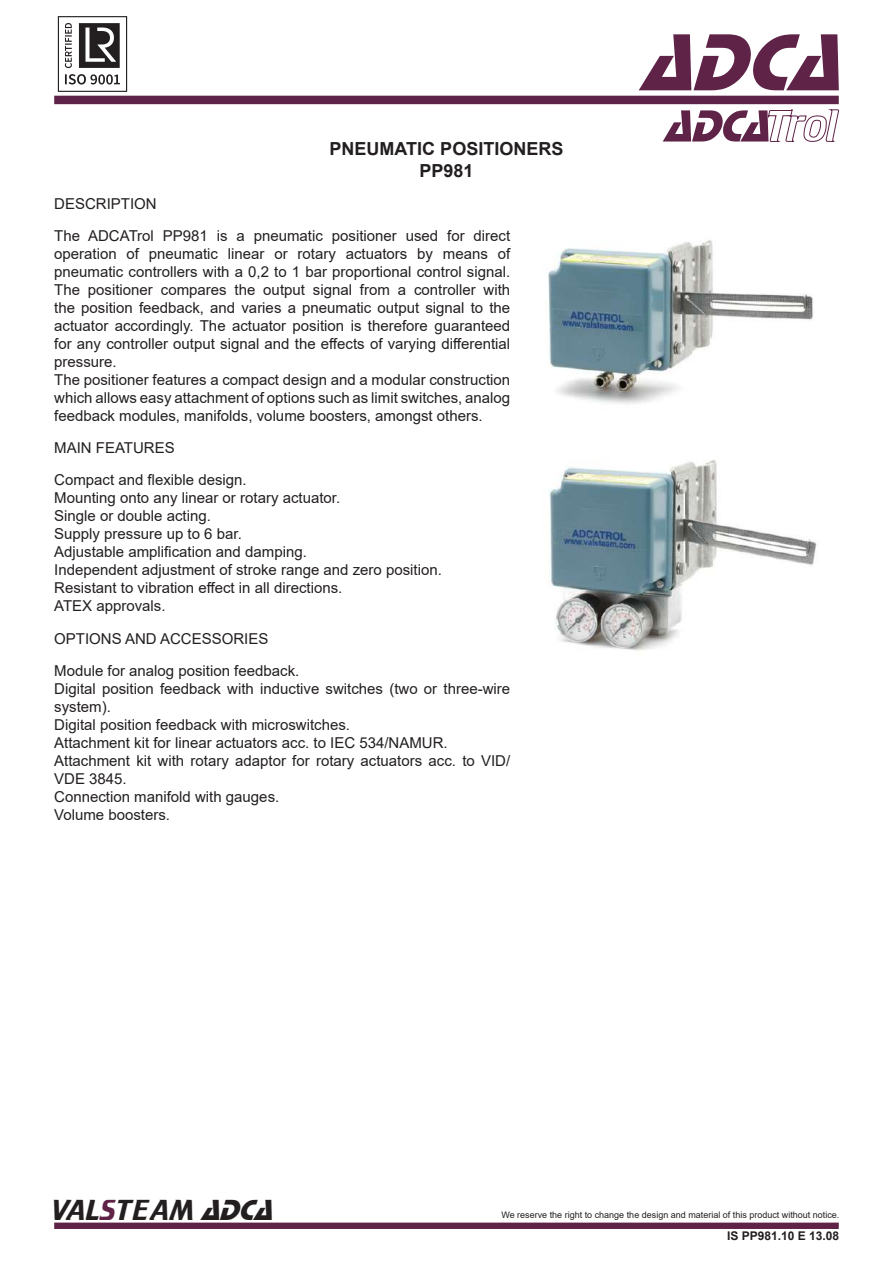
<style>
.page{position:relative;width:893px;height:1263px;background:#fff}
.page>*{position:absolute;margin:0;border:0;box-sizing:border-box;transform-origin:0 0}
.t1{font:italic 84px "Stop D";color:#5f2348}
.t2{font:30px "Trekker";color:#231f20}
.t3{font:700 18px/21.6px "Arial";color:#231f20;text-align:center}
.t4{font:15px/18px "Arial";color:#231f20}
.t5{font:700 12px "Arial";color:#231f20}
.t6{font:9px "Arial";color:#231f20}
.s1{color:#5f2348}
.s2{font-family:"Stop D";font-style:italic}
</style>
<div class="page">
<div style="left:54px;top:96px;width:785px;height:8px;background:#5e2348"></div>
<div style="left:54px;top:1222px;width:785px;height:7px;background:#5f2348;border:2px solid #5f2348"></div>
<img style="left:57px;top:16px;width:71px;height:76px">
<svg style="left:663px;top:109px;width:176px;height:33px"></svg>
<img style="left:548px;top:240px;width:266px;height:164px">
<img style="left:548px;top:459px;width:270px;height:192px">
<p class="t4" style="left:54px;top:194px;width:104px">DESCRIPTION</p>
<p class="t3" style="left:330px;top:138px;width:235px">PNEUMATIC POSITIONERS<br>PP981</p>
<p class="t4" style="left:54px;top:227px;width:458px">The ADCATrol PP981 is a pneumatic positioner used for direct operation of pneumatic linear or rotary actuators by means of pneumatic controllers with a 0,2 to 1 bar proportional control signal.<br>The positioner compares the output signal from a controller with the position feedback, and varies a pneumatic output signal to the actuator accordingly. The actuator position is therefore guaranteed for any controller output signal and the effects of varying differential pressure.<br>The positioner features a compact design and a modular construction which allows easy attachment of options such as limit switches, analog feedback modules, manifolds, volume boosters, amongst others.</p>
<p class="t4" style="left:54px;top:439px;width:122px">MAIN FEATURES</p>
<p class="t4" style="left:54px;top:471px;width:389px">Compact and flexible design.<br>Mounting onto any linear or rotary actuator.<br>Single or double acting.<br>Supply pressure up to 6 bar.<br>Adjustable amplification and damping.<br>Independent adjustment of stroke range and zero position.<br>Resistant to vibration effect in all directions.<br>ATEX approvals.</p>
<p class="t4" style="left:54px;top:629px;width:216px">OPTIONS AND ACCESSORIES</p>
<p class="t4" style="left:54px;top:661px;width:458px">Module for analog position feedback.<br>Digital position feedback with inductive switches (two or three-wire system).<br>Digital position feedback with microswitches.<br>Attachment kit for linear actuators acc. to IEC 534/NAMUR.<br>Attachment kit with rotary adaptor for rotary actuators acc. to VID/ VDE 3845.<br>Connection manifold with gauges.<br>Volume boosters.</p>
<h1 class="t1" style="left:640px;top:14px;width:227px">ADCA</h1>
<h2 class="t2" style="left:51px;top:1193px;width:232px">VAL<span class="s1">S</span>TEAM <span class="s2">ADCA</span></h2>
<p class="t6" style="left:501px;top:1209px;width:340px">We reserve the right to change the design and material of this product without notice.</p>
<p class="t5" style="left:727px;top:1227px;width:114px">IS PP981.10 E 13.08</p>
</div>
